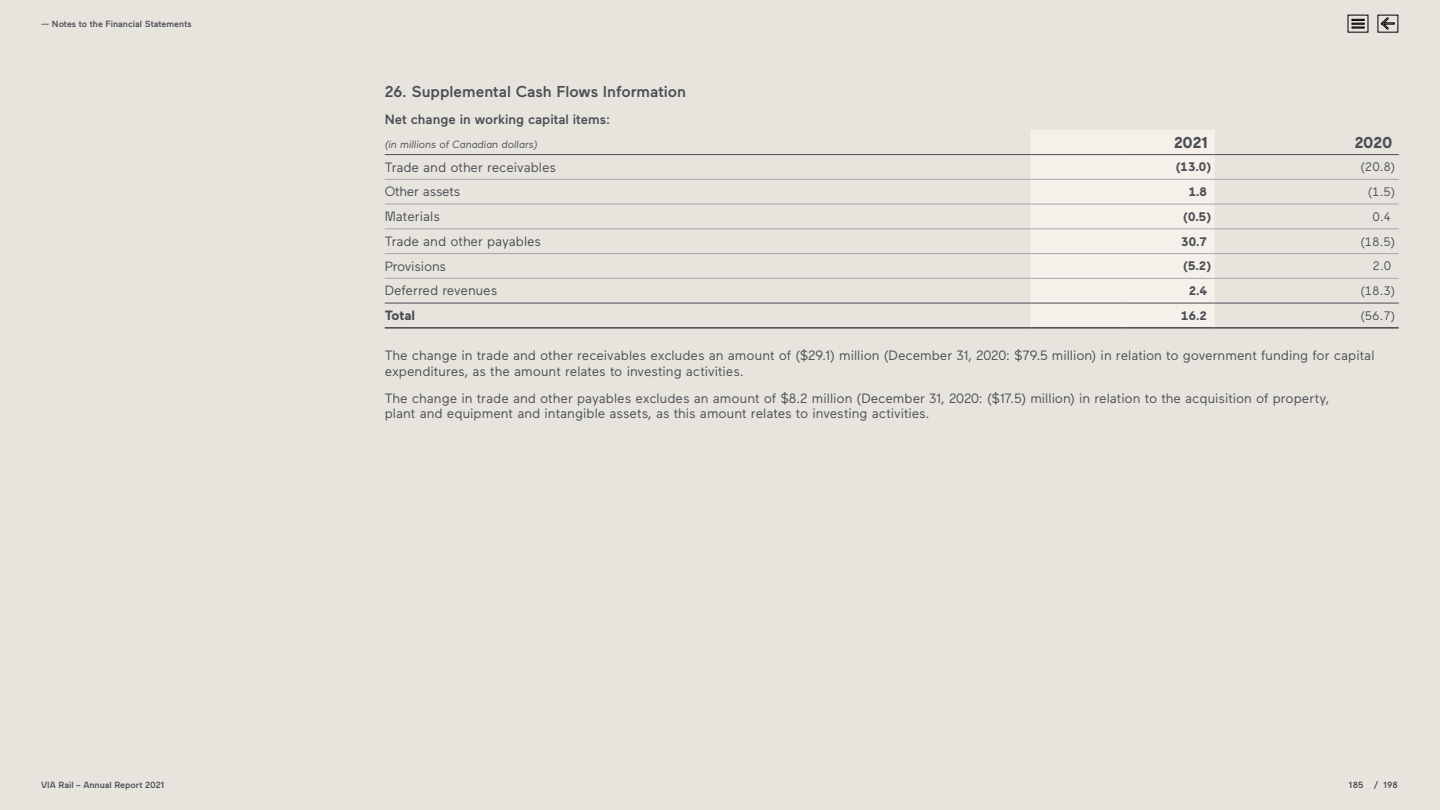
<style>
.page{position:relative;width:1440px;height:810px;background:#e7e4de}
.page>*{position:absolute;margin:0;border:0;box-sizing:border-box;transform-origin:0 0}
.t1{font:500 15.75px "Maax VIA";color:#4b4f54}
.Body_text_Bold_RIGHT{font:700 15.75px "Maax VIA";color:#4b4f54}
.Row{font:13.5px/15.8px "Maax VIA";color:#4b4f54}
.t2{font:500 13.5px "Maax VIA";color:#4b4f54}
.Row-2{font:700 13.5px "Maax VIA";letter-spacing:-.01em;color:#4b4f54}
.Body_text_Light_RIGH{font:12.38px "Maax VIA";color:#4b4f54}
.Body_text_Bold_RIGHT-2{font:700 12.38px "Maax VIA";color:#4b4f54}
.Header_Row{font:italic 10.5px "Maax VIA";color:#4b4f54}
.t3{font:500 9px "Maax VIA";color:#4b4f54}
.s1{font-family:"Soleil Bk";font-weight:400}
</style>
<div class="page">
<div style="left:1030px;top:130px;width:185px;height:197px;background:#f5f0ea"></div>
<hr style="left:385px;top:179px;width:645px;height:1px;background:#a5a7aa">
<hr style="left:1030px;top:179px;width:92px;height:1px;background:#a5a7aa">
<hr style="left:1122px;top:179px;width:93px;height:1px;background:#a5a7aa">
<hr style="left:1215px;top:179px;width:92px;height:1px;background:#a5a7aa">
<hr style="left:1307px;top:179px;width:92px;height:1px;background:#a5a7aa">
<hr style="left:385px;top:204px;width:645px;height:1px;background:#a5a7aa">
<hr style="left:1030px;top:204px;width:92px;height:1px;background:#a5a7aa">
<hr style="left:1122px;top:204px;width:93px;height:1px;background:#a5a7aa">
<hr style="left:1215px;top:204px;width:92px;height:1px;background:#a5a7aa">
<hr style="left:1307px;top:204px;width:92px;height:1px;background:#a5a7aa">
<hr style="left:385px;top:229px;width:645px;height:1px;background:#a5a7aa">
<hr style="left:1030px;top:229px;width:92px;height:1px;background:#a5a7aa">
<hr style="left:1122px;top:229px;width:93px;height:1px;background:#a5a7aa">
<hr style="left:1215px;top:229px;width:92px;height:1px;background:#a5a7aa">
<hr style="left:1307px;top:229px;width:92px;height:1px;background:#a5a7aa">
<hr style="left:385px;top:253px;width:645px;height:1px;background:#a5a7aa">
<hr style="left:1030px;top:253px;width:92px;height:1px;background:#a5a7aa">
<hr style="left:1122px;top:253px;width:93px;height:1px;background:#a5a7aa">
<hr style="left:1215px;top:253px;width:92px;height:1px;background:#a5a7aa">
<hr style="left:1307px;top:253px;width:92px;height:1px;background:#a5a7aa">
<hr style="left:385px;top:278px;width:645px;height:1px;background:#a5a7aa">
<hr style="left:1030px;top:278px;width:92px;height:1px;background:#a5a7aa">
<hr style="left:1122px;top:278px;width:93px;height:1px;background:#a5a7aa">
<hr style="left:1215px;top:278px;width:92px;height:1px;background:#a5a7aa">
<hr style="left:1307px;top:278px;width:92px;height:1px;background:#a5a7aa">
<hr style="left:385px;top:154px;width:645px;height:1px;background:#4b4f54">
<hr style="left:1030px;top:154px;width:92px;height:1px;background:#4b4f54">
<hr style="left:1122px;top:154px;width:93px;height:1px;background:#4b4f54">
<hr style="left:1215px;top:154px;width:92px;height:1px;background:#4b4f54">
<hr style="left:1307px;top:154px;width:92px;height:1px;background:#4b4f54">
<hr style="left:385px;top:303px;width:645px;height:1px;background:#4b4f54">
<hr style="left:1030px;top:303px;width:92px;height:1px;background:#4b4f54">
<hr style="left:1122px;top:303px;width:93px;height:1px;background:#4b4f54">
<hr style="left:1215px;top:303px;width:92px;height:1px;background:#4b4f54">
<hr style="left:1307px;top:303px;width:92px;height:1px;background:#4b4f54">
<hr style="left:385px;top:327px;width:645px;height:2px;background:#4b4f54">
<hr style="left:1030px;top:327px;width:92px;height:2px;background:#4b4f54">
<hr style="left:1122px;top:327px;width:93px;height:2px;background:#4b4f54">
<hr style="left:1215px;top:327px;width:92px;height:2px;background:#4b4f54">
<hr style="left:1307px;top:327px;width:92px;height:2px;background:#4b4f54">
<svg style="left:1352px;top:19px;width:12px;height:9px"></svg>
<svg style="left:1382px;top:18px;width:12px;height:11px"></svg>
<p class="t3" style="left:41px;top:17px;width:152px"><span class="s1">—</span> Notes to the Financial Statements</p>
<p class="t1" style="left:385px;top:80px;width:303px">26. Supplemental Cash Flows Information</p>
<p class="t2" style="left:385px;top:109px;width:227px">Net change in working capital items:</p>
<p class="Header_Row" style="left:385px;top:137px;width:154px">(in millions of Canadian dollars)</p>
<p class="Body_text_Bold_RIGHT" style="left:1174px;top:131px;width:36px">2021</p>
<p class="Body_text_Bold_RIGHT" style="left:1355px;top:131px;width:39px">2020</p>
<p class="Row" style="left:385px;top:158px;width:173px">Trade and other receivables</p>
<p class="Body_text_Bold_RIGHT-2" style="left:1176px;top:158px;width:37px">(13.0)</p>
<p class="Body_text_Light_RIGH" style="left:1360px;top:158px;width:36px">(20.8)</p>
<p class="Row" style="left:385px;top:183px;width:77px">Other assets</p>
<p class="Body_text_Bold_RIGHT-2" style="left:1189px;top:183px;width:20px">1.8</p>
<p class="Body_text_Light_RIGH" style="left:1368px;top:183px;width:29px">(1.5)</p>
<p class="Row" style="left:385px;top:208px;width:57px">Materials</p>
<p class="Body_text_Bold_RIGHT-2" style="left:1183px;top:207px;width:29px">(0.5)</p>
<p class="Body_text_Light_RIGH" style="left:1373px;top:208px;width:20px">0.4</p>
<p class="Row" style="left:385px;top:232px;width:158px">Trade and other payables</p>
<p class="Body_text_Bold_RIGHT-2" style="left:1181px;top:232px;width:27px">30.7</p>
<p class="Body_text_Light_RIGH" style="left:1360px;top:233px;width:36px">(18.5)</p>
<p class="Row" style="left:385px;top:257px;width:63px">Provisions</p>
<p class="Body_text_Bold_RIGHT-2" style="left:1183px;top:257px;width:29px">(5.2)</p>
<p class="Body_text_Light_RIGH" style="left:1373px;top:257px;width:20px">2.0</p>
<p class="Row" style="left:385px;top:282px;width:114px">Deferred revenues</p>
<p class="Body_text_Bold_RIGHT-2" style="left:1189px;top:282px;width:20px">2.4</p>
<p class="Body_text_Light_RIGH" style="left:1360px;top:282px;width:36px">(18.3)</p>
<p class="Row-2" style="left:385px;top:305px;width:32px">Total</p>
<p class="Body_text_Bold_RIGHT-2" style="left:1181px;top:306px;width:27px">16.2</p>
<p class="Body_text_Light_RIGH" style="left:1360px;top:307px;width:36px">(56.7)</p>
<p class="Row" style="left:385px;top:346px;width:991px">The change in trade and other receivables excludes an amount of ($29.1) million (December 31, 2020: $79.5 million) in relation to government funding for capital expenditures, as the amount relates to investing activities.</p>
<p class="Row" style="left:385px;top:389px;width:946px">The change in trade and other payables excludes an amount of $8.2 million (December 31, 2020: ($17.5) million) in relation to the acquisition of property, plant and equipment and intangible assets, as this amount relates to investing activities.</p>
<p class="t3" style="left:41px;top:778px;width:125px">VIA Rail – Annual Report 2021</p>
<p class="t3" style="left:1349px;top:778px;width:16px">185</p>
<p class="t3" style="left:1374px;top:778px;width:26px">/ 198</p>
</div>
